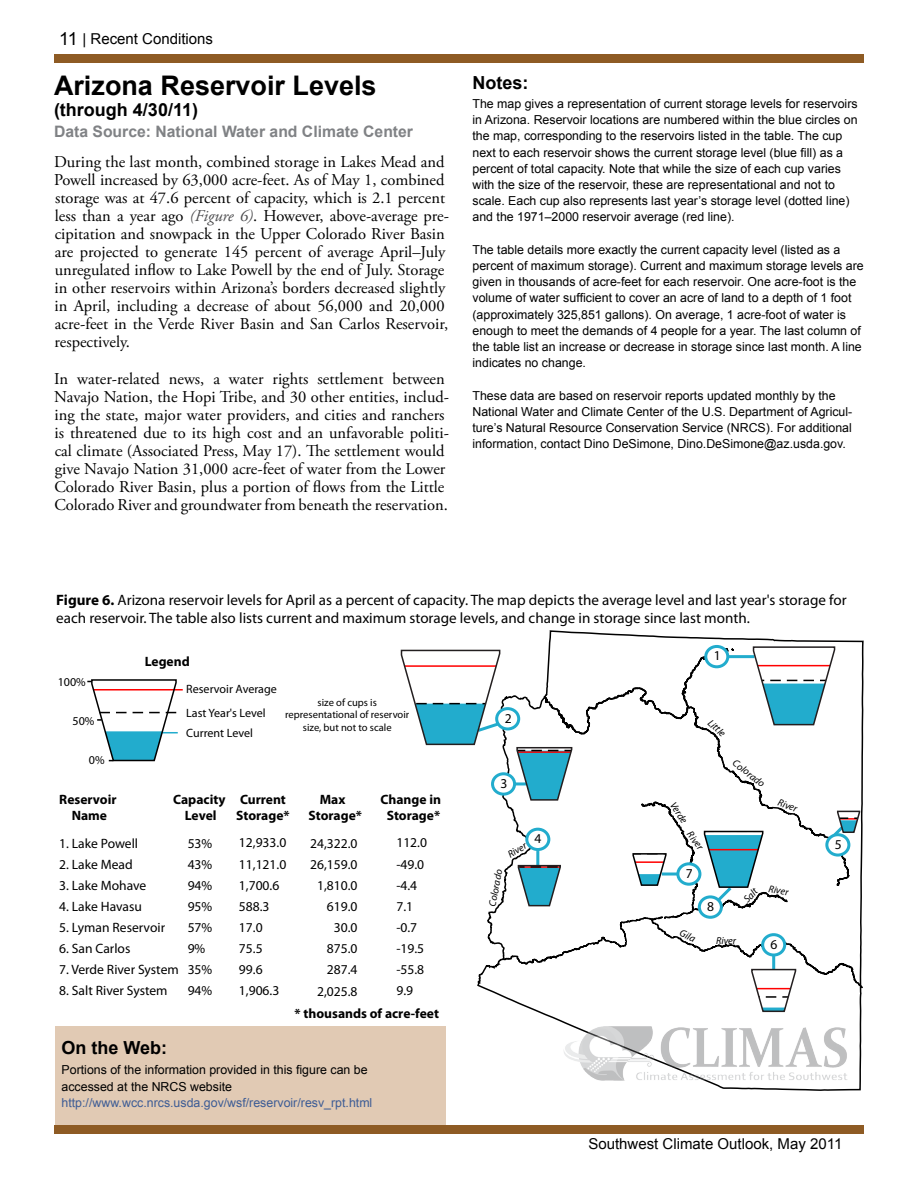
<style>
.page{position:relative;width:918px;height:1188px;background:#fff}
.page>*{position:absolute;margin:0;border:0;box-sizing:border-box;transform-origin:0 0}
.t1{font:700 27px "Arial";color:#000}
.t2{font:700 18px "Arial";color:#000}
.t3{font:16.5px/18px "Adobe Garamond Pro";color:#000}
.t4{font:700 15.75px "Arial";color:#808285}
.t5{font:15px/18px "Myriad Pro";color:#000}
.t6{font:15px "Arial";color:#000}
.t7{font:13.5px/21.1px "Myriad Pro";color:#000}
.t8{font:700 13.5px/16.4px "Myriad Pro";color:#000;text-align:center}
.t9{font:12.3px/16.2px "Arial";color:#000}
.t10{font:12.3px "Arial";color:#3d5c95}
.t11{font:12px "Myriad Pro";color:#000}
.t12{font:10.5px/12.6px "Myriad Pro";color:#000;text-align:center}
.t13{font:italic 10.2px "Myriad Pro";color:#000}
.s1{font-size:18px}
.s2{font-style:italic;color:#4d4d4f}
.s3{font-weight:700}
</style>
<div class="page">
<div style="left:55px;top:1026px;width:391px;height:99px;background:#e1cab4"></div>
<svg style="left:540px;top:630px;width:324px;height:461px"></svg>
<hr style="left:93px;top:689px;width:90px;height:2px;background:#f00">
<svg style="left:87px;top:679px;width:93px;height:83px"></svg>
<img style="left:560px;top:1026px;width:301px;height:58px">
<svg style="left:400px;top:645px;width:464px;height:368px"></svg>
<div style="left:54px;top:1125px;width:810px;height:9px;background:#8e5b24"></div>
<div style="left:54px;top:54px;width:810px;height:9px;background:#8e5b24"></div>
<p class="t6" style="left:59px;top:29px;width:155px"><span class="s1">11</span> | Recent Conditions</p>
<h1 class="t1" style="left:54px;top:68px;width:324px">Arizona Reservoir Levels</h1>
<h2 class="t2" style="left:54px;top:98px;width:146px">(through 4/30/11)</h2>
<p class="t4" style="left:54px;top:121px;width:361px">Data Source: National Water and Climate Center</p>
<p class="t3" style="left:54px;top:153px;width:396px">During the last month, combined storage in Lakes Mead and Powell increased by 63,000 acre-feet. As of May 1, combined storage was at 47.6 percent of capacity, which is 2.1 percent less than a year ago <span class="s2">(Figure 6)</span>. However, above-average pre&shy;cipitation and snowpack in the Upper Colorado River Basin are projected to generate 145 percent of average April–July unregulated inflow to Lake Powell by the end of July. Storage in other reservoirs within Arizona’s borders decreased slightly in April, including a decrease of about 56,000 and 20,000 acre-feet in the Verde River Basin and San Carlos Reservoir, respectively.</p>
<p class="t3" style="left:54px;top:371px;width:396px">In water-related news, a water rights settlement between Navajo Nation, the Hopi Tribe, and 30 other entities, includ&shy;ing the state, major water providers, and cities and ranchers is threatened due to its high cost and an unfavorable politi&shy;cal climate (Associated Press, May 17). The settlement would give Navajo Nation 31,000 acre-feet of water from the Lower Colorado River Basin, plus a portion of flows from the Little Colorado River and groundwater from beneath the reservation.</p>
<h2 class="t2" style="left:472px;top:71px;width:57px">Notes:</h2>
<p class="t9" style="left:472px;top:96px;width:387px">The map gives a representation of current storage levels for reservoirs in Arizona. Reservoir locations are numbered within the blue circles on the map, corresponding to the reservoirs listed in the table. The cup next to each reservoir shows the current storage level (blue fill) as a percent of total capacity. Note that while the size of each cup varies with the size of the reservoir, these are representational and not to scale. Each cup also represents last year’s storage level (dotted line) and the 1971–2000 reservoir average (red line).</p>
<p class="t9" style="left:472px;top:242px;width:393px">The table details more exactly the current capacity level (listed as a percent of maximum storage). Current and maximum storage levels are given in thousands of acre-feet for each reservoir. One acre-foot is the volume of water sufficient to cover an acre of land to a depth of 1 foot (approximately 325,851 gallons). On average, 1 acre-foot of water is enough to meet the demands of 4 people for a year. The last column of the table list an increase or decrease in storage since last month. A line indicates no change.</p>
<p class="t9" style="left:472px;top:387px;width:381px">These data are based on reservoir reports updated monthly by the National Water and Climate Center of the U.S. Department of Agricul&shy;ture’s Natural Resource Conservation Service (NRCS). For additional information, contact Dino DeSimone, Dino.DeSimone@az.usda.gov.</p>
<p class="t5" style="left:56px;top:591px;width:792px"><span class="s3">Figure 6.</span> Arizona reservoir levels for April as a percent of capacity. The map depicts the average level and last year's storage for each reservoir. The table also lists current and maximum storage levels, and change in storage since last month.</p>
<p class="t11" style="left:58px;top:674px;width:30px">100%</p>
<p class="t11" style="left:73px;top:714px;width:23px">50%</p>
<p class="t11" style="left:89px;top:753px;width:17px">0%</p>
<p class="t8" style="left:59px;top:791px;width:59px">Reservoir<br>Name</p>
<p class="t8" style="left:145px;top:653px;width:47px">Legend</p>
<p class="t11" style="left:186px;top:682px;width:92px">Reservoir Average</p>
<p class="t11" style="left:186px;top:705px;width:81px">Last Year's Level</p>
<p class="t12" style="left:285px;top:696px;width:126px">size of cups is representational of reservoir size, but not to scale</p>
<p class="t11" style="left:186px;top:726px;width:68px">Current Level</p>
<p class="t8" style="left:173px;top:791px;width:54px">Capacity<br>Level</p>
<p class="t8" style="left:236px;top:791px;width:55px;text-align:left">Current<br>Storage*</p>
<p class="t8" style="left:309px;top:791px;width:55px">Max<br>Storage*</p>
<p class="t8" style="left:380px;top:791px;width:62px">Change in<br>Storage*</p>
<p class="t7" style="left:59px;top:832px;width:80px">1. Lake Powell</p>
<p class="t7" style="left:59px;top:853px;width:75px">2. Lake Mead</p>
<p class="t7" style="left:59px;top:874px;width:89px">3. Lake Mohave</p>
<p class="t7" style="left:59px;top:896px;width:84px">4. Lake Havasu</p>
<p class="t7" style="left:59px;top:917px;width:107px">5. Lyman Reservoir</p>
<p class="t7" style="left:59px;top:938px;width:73px">6. San Carlos</p>
<p class="t7" style="left:59px;top:959px;width:121px">7. Verde River System</p>
<p class="t7" style="left:59px;top:980px;width:110px">8. Salt River System</p>
<p class="t7" style="left:188px;top:833px;width:26px">53%<br>43%<br>94%<br>95%<br>57%<br>9%<br>35%<br>94%</p>
<p class="t7" style="left:239px;top:832px;width:49px">12,933.0<br>11,121.0<br>1,700.6<br>588.3<br>17.0<br>75.5<br>99.6<br>1,906.3</p>
<p class="t7" style="left:310px;top:832px;width:49px;text-align:right">24,322.0<br>26,159.0<br>1,810.0<br>619.0<br>30.0<br>875.0<br>287.4<br>2,025.8</p>
<p class="t7" style="left:396px;top:832px;width:32px">112.0 -49.0 -4.4<br>7.1 -0.7 -19.5 -55.8<br>9.9</p>
<p class="t8" style="left:295px;top:1005px;width:146px">* thousands of acre-feet</p>
<h2 class="t2" style="left:62px;top:1036px;width:107px">On the Web:</h2>
<p class="t9" style="left:62px;top:1062px;width:308px">Portions of the information provided in this figure can be accessed at the NRCS website</p>
<p class="t10" style="left:62px;top:1095px;width:312px">http://www.wcc.nrcs.usda.gov/wsf/reservoir/resv_rpt.html</p>
<p class="t7" style="left:714px;top:645px;width:8px">1</p>
<p class="t7" style="left:505px;top:707px;width:8px">2</p>
<p class="t13" style="left:713px;top:717px;width:22px;rotate:42deg">Little</p>
<p class="t7" style="left:501px;top:772px;width:8px">3</p>
<p class="t13" style="left:738px;top:757px;width:39px;rotate:38deg">Colorado</p>
<p class="t13" style="left:678px;top:800px;width:24px;rotate:57deg">Verde</p>
<p class="t13" style="left:780px;top:796px;width:22px;rotate:20deg">River</p>
<p class="t7" style="left:534px;top:828px;width:8px">4</p>
<p class="t13" style="left:505px;top:850px;width:22px;rotate:-31deg">River</p>
<p class="t13" style="left:694px;top:829px;width:22px;rotate:53deg">River</p>
<p class="t7" style="left:835px;top:833px;width:8px">5</p>
<p class="t13" style="left:486px;top:905px;width:39px;rotate:-80deg">Colorado</p>
<p class="t7" style="left:686px;top:863px;width:8px">7</p>
<p class="t7" style="left:707px;top:896px;width:8px">8</p>
<p class="t13" style="left:741px;top:897px;width:17px;rotate:-46deg">Salt</p>
<p class="t13" style="left:770px;top:882px;width:22px;rotate:10deg">River</p>
<p class="t13" style="left:683px;top:926px;width:18px;rotate:25deg">Gila</p>
<p class="t13" style="left:716px;top:934px;width:22px">River</p>
<p class="t7" style="left:771px;top:933px;width:8px">6</p>
<p class="t6" style="left:588px;top:1134px;width:256px">Southwest Climate Outlook, May 2011</p>
</div>
